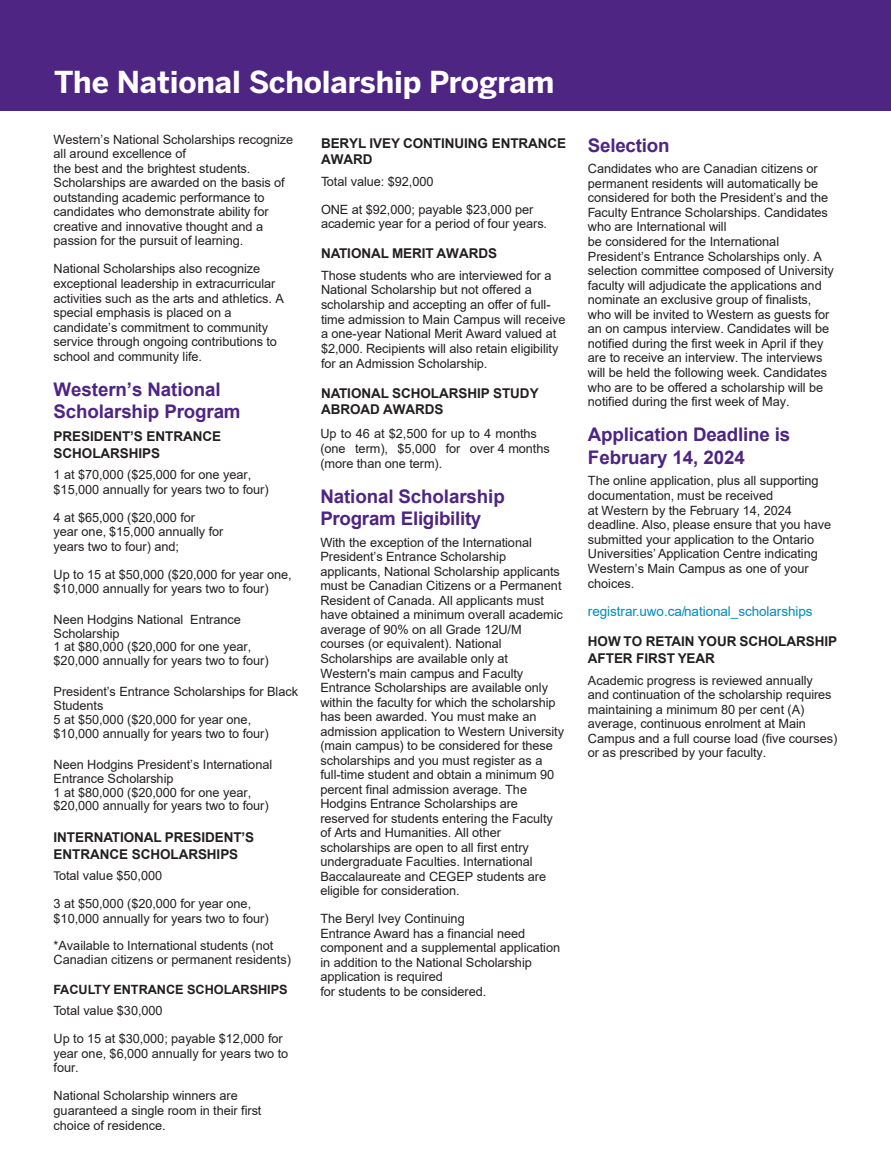
<style>
.page{position:relative;width:891px;height:1161px;background:#fff}
.page>*{position:absolute;margin:0;border:0;box-sizing:border-box;transform-origin:0 0}
.t1{font:700 30px "Benton Sans";letter-spacing:-.005em;color:#fff}
.t2{font:700 18.75px/21.8px "Arial";letter-spacing:-.01em;color:#4e2582}
.t3{font:700 13.5px/16.5px "Arial";letter-spacing:-.005em;color:#231f20}
.t4{font:13.5px "Arial";letter-spacing:-.005em;color:#008bc0}
.t5{font:12.75px/14.5px "Arial";letter-spacing:-.005em;color:#231f20}
.t6{font:700 12.75px "Arial";letter-spacing:-.005em;color:#231f20}
.s1{font-size:12px}
</style>
<div class="page">
<div style="left:0;top:0;width:891px;height:111px;background:#4e2582"></div>
<h1 class="t1" style="left:54px;top:64px;width:502px">The National Scholarship Program</h1>
<p class="t5" style="left:54px;top:132px;width:241px">Western’s National Scholarships recognize all around excellence of<br>the best and the brightest students.<br>Scholarships are awarded on the basis of outstanding academic performance to candidates who demonstrate ability for creative and innovative thought and a passion for the pursuit of learning.</p>
<p class="t5" style="left:54px;top:261px;width:232px">National Scholarships also recognize exceptional leadership in extracurricular activities such as the arts and athletics. A special emphasis is placed on a candidate’s commitment to community service through ongoing contributions to school and community life.</p>
<h2 class="t2" style="left:54px;top:379px;width:189px">Western’s National<br>Scholarship Program</h2>
<p class="t3" style="left:54px;top:428px;width:169px">PRESIDENT’S ENTRANCE<br>SCHOLARSHIPS</p>
<p class="t5" style="left:54px;top:467px;width:217px">1 at $70,000 ($25,000 for one year, $15,000 annually for years two to four)</p>
<p class="t5" style="left:54px;top:510px;width:171px">4 at $65,000 ($20,000 for<br>year one, $15,000 annually for years two to four) and;</p>
<p class="t5" style="left:54px;top:567px;width:240px;line-height:13.8px">Up to 15 at $50,000 ($20,000 for year one, $10,000 annually for years two to four)</p>
<p class="t5" style="left:54px;top:612px;width:217px;line-height:13.8px">Neen Hodgins National Entrance<br>Scholarship<br>1 at $80,000 ($20,000 for one year, $20,000 annually for years two to four)</p>
<p class="t5" style="left:54px;top:685px;width:246px;line-height:13.8px">President’s Entrance Scholarships for Black<br>Students<br>5 at $50,000 ($20,000 for year one, $10,000 annually for years two to four)</p>
<p class="t5" style="left:54px;top:758px;width:220px;line-height:13.8px">Neen Hodgins President’s International Entrance Scholarship<br>1 at $80,000 ($20,000 for one year, $20,000 annually for years two to four)</p>
<p class="t3" style="left:54px;top:829px;width:202px">INTERNATIONAL PRESIDENT’S<br>ENTRANCE SCHOLARSHIPS</p>
<p class="t5" style="left:54px;top:862px;width:199px;line-height:27.9px"><span class="s1">T</span>otal value $50,000<br>3 at $50,000 ($20,000 for year one,</p>
<p class="t5" style="left:54px;top:905px;width:221px;line-height:27px">$10,000 annually for years two to four) *Available to International students (not</p>
<p class="t5" style="left:54px;top:952px;width:239px">Canadian citizens or permanent residents)</p>
<p class="t6" style="left:54px;top:981px;width:236px">FACULTY ENTRANCE SCHOLARSHIPS</p>
<p class="t5" style="left:54px;top:997px;width:231px;line-height:27.9px">Total value $30,000<br>Up to 15 at $30,000; payable $12,000 for</p>
<p class="t5" style="left:54px;top:1046px;width:236px">year one, $6,000 annually for years two to four.</p>
<p class="t5" style="left:54px;top:1089px;width:209px">National Scholarship winners are guaranteed a single room in their first choice of residence.</p>
<p class="t3" style="left:321px;top:135px;width:247px">BERYL IVEY CONTINUING ENTRANCE<br>AWARD</p>
<p class="t5" style="left:321px;top:167px;width:214px;line-height:27.9px">Total value: $92,000<br>ONE at $92,000; payable $23,000 per</p>
<p class="t5" style="left:321px;top:216px;width:228px">academic year for a period of four years.</p>
<p class="t3" style="left:321px;top:245px;width:178px">NATIONAL MERIT AWARDS</p>
<p class="t5" style="left:321px;top:268px;width:246px">Those students who are interviewed for a National Scholarship but not offered a scholarship and accepting an offer of full&shy;time admission to Main Campus will receive a one-year National Merit Award valued at $2,000. Recipients will also retain eligibility for an Admission Scholarship.</p>
<p class="t3" style="left:321px;top:385px;width:219px">NATIONAL SCHOLARSHIP STUDY<br>ABROAD AWARDS</p>
<p class="t5" style="left:320px;top:426px;width:231px;line-height:15px">Up to 46 at $2,500 for up to 4 months (one term), $5,000 for over 4 months (more than one term).</p>
<h2 class="t2" style="left:320px;top:486px;width:186px">National Scholarship<br>Program Eligibility</h2>
<p class="t5" style="left:320px;top:535px;width:245px">With the exception of the International President’s Entrance Scholarship applicants, National Scholarship applicants must be Canadian Citizens or a Permanent Resident of Canada. All applicants must have obtained a minimum overall academic average of 90% on all Grade 12U/M courses (or equivalent). National Scholarships are available only at Western's main campus and Faculty Entrance Scholarships are available only within the faculty for which the scholarship has been awarded. You must make an admission application to Western University (main campus) to be considered for these scholarships and you must register as a full-time student and obtain a minimum 90 percent final admission average. The Hodgins Entrance Scholarships are reserved for students entering the Faculty of Arts and Humanities. All other scholarships are open to all first entry undergraduate Faculties. International Baccalaureate and CEGEP students are eligible for consideration.</p>
<p class="t5" style="left:320px;top:912px;width:241px">The Beryl Ivey Continuing<br>Entrance Award has a financial need component and a supplemental application in addition to the National Scholarship application is required<br>for students to be considered.</p>
<h2 class="t2" style="left:588px;top:134px;width:83px">Selection</h2>
<p class="t5" style="left:588px;top:161px;width:247px">Candidates who are Canadian citizens or permanent residents will automatically be considered for both the President’s and the Faculty Entrance Scholarships. Candidates who are International will<br>be considered for the International President’s Entrance Scholarships only. A selection committee composed of University faculty will adjudicate the applications and nominate an exclusive group of finalists, who will be invited to Western as guests for an on campus interview. Candidates will be notified during the first week in April if they are to receive an interview. The interviews will be held the following week. Candidates who are to be offered a scholarship will be notified during the first week of May.</p>
<h2 class="t2" style="left:588px;top:424px;width:204px;line-height:22.5px">Application Deadline is<br>February 14, 2024</h2>
<p class="t5" style="left:588px;top:474px;width:245px">The online application, plus all supporting documentation, must be received<br>at Western by the February 14, 2024 deadline. Also, please ensure that you have submitted your application to the Ontario Universities’ Application Centre indicating Western’s Main Campus as one of your choices.</p>
<p class="t4" style="left:588px;top:602px;width:226px">registrar.uwo.ca/national_scholarships</p>
<p class="t3" style="left:588px;top:634px;width:251px">HOW TO RETAIN YOUR SCHOLARSHIP<br>AFTER FIRST YEAR</p>
<p class="t5" style="left:588px;top:673px;width:251px">Academic progress is reviewed annually<br>and continuation of the scholarship requires maintaining a minimum 80 per cent (A) average, continuous enrolment at Main Campus and a full course load (five courses) or as prescribed by your faculty.</p>
</div>
